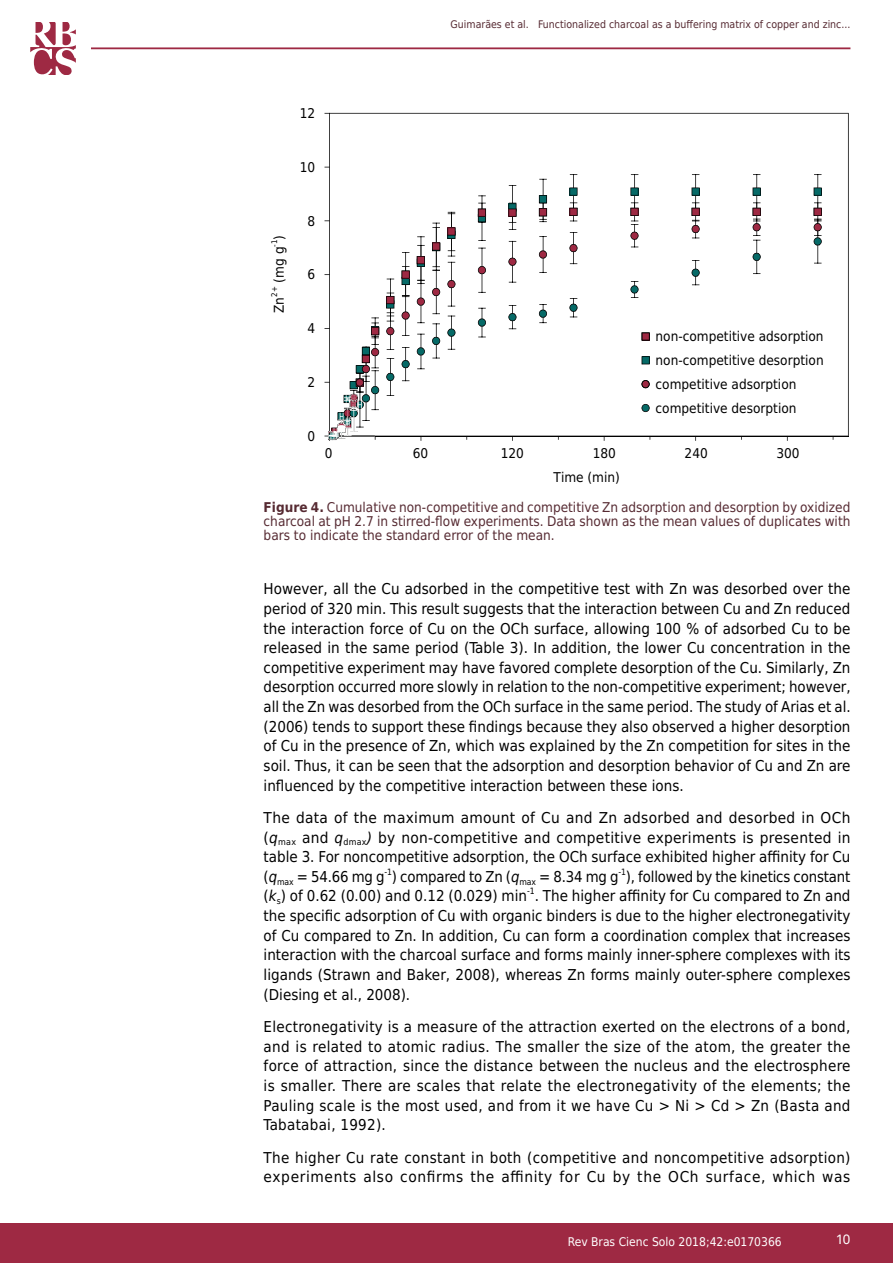
<style>
.page{position:relative;width:893px;height:1263px;background:#fff}
.page>*{position:absolute;margin:0;border:0;box-sizing:border-box;transform-origin:0 0}
.t1{font:15px/19.6px "DejaVu Sans Condensed";letter-spacing:.005em;color:#000;text-align:justify}
.t2{font:13.5px/14.2px "DejaVu Sans Condensed";color:#562a32;text-align:justify}
.t3{font:13.5px/23.9px "DejaVu Sans Condensed";color:#000}
.t4{font:13.5px "Akkurat Pro";color:#fff}
.t5{font:12px "DejaVu Sans Condensed";color:#fff}
.t6{font:10.5px "DejaVu Sans Condensed";color:#562a32}
.t7{font:8.7px "DejaVu Sans Condensed";color:#000}
.t8{font:7.8px "DejaVu Sans Condensed";color:#000}
.s1{font-weight:700}
.s2{font-style:italic}
</style>
<div class="page">
<div style="left:0;top:1223px;width:893px;height:40px;background:#9e2943"></div>
<hr style="left:91px;top:47px;width:759px;height:2px;background:#9e2943">
<svg style="left:30px;top:22px;width:46px;height:52px"></svg>
<svg style="left:329px;top:113px;width:520px;height:61px"></svg>
<svg style="left:324px;top:174px;width:525px;height:267px"></svg>
<img style="left:328px;top:394px;width:30px;height:46px">
<p class="t6" style="left:451px;top:16px;width:401px">Guimarães et al. Functionalized charcoal as a buffering matrix of copper and zinc...</p>
<p class="t3" style="left:300px;top:101px;width:17px">12</p>
<p class="t3" style="left:300px;top:155px;width:17px">10</p>
<p class="t3" style="left:267px;top:240px;width:6px;rotate:-90deg">)</p>
<p class="t8" style="left:268px;top:247px;width:9px;rotate:-90deg">-1</p>
<p class="t3" style="left:267px;top:283px;width:37px;rotate:-90deg">(mg g</p>
<p class="t8" style="left:268px;top:297px;width:12px;rotate:-90deg">2+</p>
<p class="t3" style="left:267px;top:313px;width:18px;rotate:-90deg">Zn</p>
<p class="t3" style="left:307px;top:209px;width:9px">8</p>
<p class="t3" style="left:307px;top:262px;width:9px">6</p>
<p class="t3" style="left:307px;top:316px;width:9px">4</p>
<p class="t3" style="left:307px;top:370px;width:9px">2</p>
<p class="t3" style="left:307px;top:424px;width:9px">0</p>
<p class="t3" style="left:656px;top:324px;width:170px">non-competitive adsorption non-competitive desorption competitive adsorption competitive desorption</p>
<p class="t3" style="left:325px;top:441px;width:9px">0</p>
<p class="t3" style="left:413px;top:441px;width:17px">60</p>
<p class="t3" style="left:501px;top:441px;width:25px">120</p>
<p class="t3" style="left:593px;top:441px;width:25px">180</p>
<p class="t3" style="left:685px;top:441px;width:25px">240</p>
<p class="t3" style="left:776px;top:441px;width:25px">300</p>
<p class="t3" style="left:554px;top:465px;width:68px">Time (min)</p>
<p class="t2" style="left:264px;top:500px;width:588px"><span class="s1">Figure 4.</span> Cumulative non-competitive and competitive Zn adsorption and desorption by oxidized charcoal at pH 2.7 in stirred-flow experiments. Data shown as the mean values of duplicates with bars to indicate the standard error of the mean.</p>
<p class="t1" style="left:264px;top:579px;width:588px">However, all the Cu adsorbed in the competitive test with Zn was desorbed over the period of 320 min. This result suggests that the interaction between Cu and Zn reduced the interaction force of Cu on the OCh surface, allowing 100 % of adsorbed Cu to be released in the same period (Table 3). In addition, the lower Cu concentration in the competitive experiment may have favored complete desorption of the Cu. Similarly, Zn desorption occurred more slowly in relation to the non-competitive experiment; however, all the Zn was desorbed from the OCh surface in the same period. The study of Arias et al. (2006) tends to support these findings because they also observed a higher desorption of Cu in the presence of Zn, which was explained by the Zn competition for sites in the soil. Thus, it can be seen that the adsorption and desorption behavior of Cu and Zn are influenced by the competitive interaction between these ions.</p>
<p class="t1" style="left:264px;top:807px;width:588px">The data of the maximum amount of Cu and Zn adsorbed and desorbed in OCh (<span class="s2">q</span><sub>max</sub> and <span class="s2">q</span><sub>dmax</sub><span class="s2">)</span> by non-competitive and competitive experiments is presented in table 3. For noncompetitive adsorption, the OCh surface exhibited higher affinity for Cu (<span class="s2">q</span><sub>max</sub> = 54.66 mg g</p>
<p class="t7" style="left:384px;top:864px;width:9px">-1</p>
<p class="t1" style="left:392px;top:866px;width:228px">) compared to Zn (<span class="s2">q</span><sub>max</sub> <span class="s2">=</span> 8.34 mg g</p>
<p class="t7" style="left:618px;top:864px;width:9px">-1</p>
<p class="t1" style="left:626px;top:866px;width:226px">), followed by the kinetics constant</p>
<p class="t1" style="left:264px;top:886px;width:265px">(<span class="s2">k</span><sub>s</sub>) of 0.62 (0.00) and 0.12 (0.029) min</p>
<p class="t7" style="left:527px;top:884px;width:9px">-1</p>
<p class="t1" style="left:264px;top:886px;width:588px;text-indent:271px">. The higher affinity for Cu compared to Zn and the specific adsorption of Cu with organic binders is due to the higher electronegativity of Cu compared to Zn. In addition, Cu can form a coordination complex that increases interaction with the charcoal surface and forms mainly inner-sphere complexes with its ligands (Strawn and Baker, 2008), whereas Zn forms mainly outer-sphere complexes (Diesing et al., 2008).</p>
<p class="t1" style="left:264px;top:1016px;width:588px">Electronegativity is a measure of the attraction exerted on the electrons of a bond, and is related to atomic radius. The smaller the size of the atom, the greater the force of attraction, since the distance between the nucleus and the electrosphere is smaller. There are scales that relate the electronegativity of the elements; the Pauling scale is the most used, and from it we have Cu &gt; Ni &gt; Cd &gt; Zn (Basta and Tabatabai, 1992).</p>
<p class="t1" style="left:264px;top:1147px;width:588px">The higher Cu rate constant in both (competitive and noncompetitive adsorption) experiments also confirms the affinity for Cu by the OCh surface, which was</p>
<p class="t5" style="left:568px;top:1231px;width:215px">Rev Bras Cienc Solo 2018;42:e0170366</p>
<p class="t4" style="left:836px;top:1231px;width:16px">10</p>
</div>
